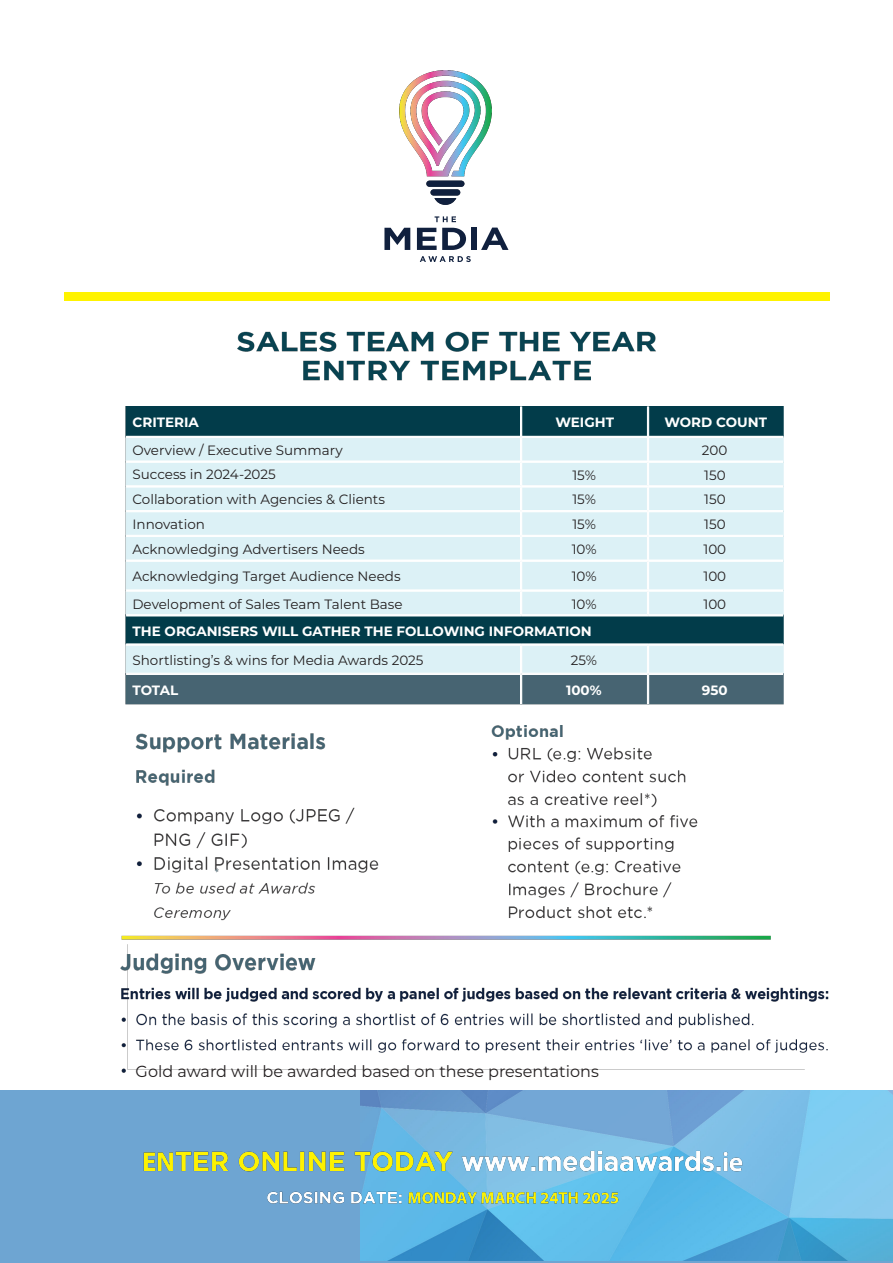
<style>
.page{position:relative;width:893px;height:1263px;background:#fff}
.page>*{position:absolute;margin:0;border:0;box-sizing:border-box;transform-origin:0 0}
.t1{font:16.05px "Montserrat";color:#231f20}
.t2{font:13.5px "Montserrat";color:#231f20}
.t3{font:700 13.5px "Montserrat";color:#fff}
</style>
<div class="page">
<div style="left:64px;top:292px;width:765px;height:9px;background:#fff300"></div>
<img style="left:399px;top:70px;width:92px;height:107px">
<div style="left:426px;top:181px;width:38px;height:6px;background:#10203e;border-radius:3px"></div>
<div style="left:430px;top:189px;width:30px;height:7px;background:#10203e;border-radius:3px"></div>
<svg style="left:434px;top:198px;width:22px;height:7px"></svg>
<svg style="left:435px;top:216px;width:21px;height:6px"></svg>
<svg style="left:384px;top:228px;width:26px;height:22px"></svg>
<svg style="left:417px;top:228px;width:49px;height:22px"></svg>
<div style="left:471px;top:228px;width:6px;height:22px;background:#10203e"></div>
<svg style="left:481px;top:228px;width:27px;height:22px"></svg>
<svg style="left:420px;top:256px;width:51px;height:6px"></svg>
<img style="left:121px;top:936px;width:650px;height:4px">
<img style="left:131px;top:973px;width:673px;height:97px">
<img style="left:121px;top:950px;width:195px;height:23px">
<img style="left:121px;top:986px;width:708px;height:16px">
<img style="left:121px;top:1012px;width:7px;height:15px">
<img style="left:136px;top:1012px;width:623px;height:15px">
<img style="left:121px;top:1037px;width:7px;height:16px">
<img style="left:136px;top:1037px;width:692px;height:16px">
<img style="left:121px;top:1063px;width:10px;height:10px">
<img style="left:237px;top:331px;width:419px;height:50px">
<img style="left:135px;top:733px;width:191px;height:20px">
<img style="left:136px;top:769px;width:79px;height:17px">
<img style="left:154px;top:856px;width:225px;height:16px">
<img style="left:213px;top:866px;width:9px;height:7px">
<img style="left:154px;top:882px;width:161px;height:38px">
<img style="left:136px;top:861px;width:6px;height:6px">
<img style="left:136px;top:813px;width:6px;height:6px">
<img style="left:154px;top:807px;width:201px;height:41px">
<img style="left:491px;top:725px;width:72px;height:15px">
<img style="left:508px;top:815px;width:190px;height:13px">
<img style="left:508px;top:837px;width:173px;height:81px">
<img style="left:492px;top:819px;width:6px;height:5px">
<img style="left:492px;top:752px;width:6px;height:5px">
<img style="left:508px;top:747px;width:178px;height:60px">
<img style="left:126px;top:406px;width:657px;height:299px">
<hr style="left:521px;top:436px;width:127px;height:2px;background:#fff">
<hr style="left:126px;top:486px;width:395px;height:1px;background:#fff">
<hr style="left:521px;top:486px;width:127px;height:1px;background:#fff">
<hr style="left:648px;top:486px;width:135px;height:1px;background:#fff">
<hr style="left:126px;top:615px;width:395px;height:1px;background:#fff">
<hr style="left:521px;top:615px;width:127px;height:1px;background:#fff">
<hr style="left:648px;top:615px;width:135px;height:1px;background:#fff">
<hr style="left:520px;top:406px;width:1px;height:30px;background:#fff">
<hr style="left:521px;top:406px;width:1px;height:30px;background:#fff">
<hr style="left:647px;top:406px;width:1px;height:30px;background:#fff">
<hr style="left:648px;top:406px;width:1px;height:30px;background:#fff">
<hr style="left:126px;top:436px;width:395px;height:1px;background:#fff">
<hr style="left:126px;top:437px;width:395px;height:1px;background:#fff">
<hr style="left:648px;top:436px;width:135px;height:1px;background:#fff">
<hr style="left:648px;top:437px;width:135px;height:1px;background:#fff">
<hr style="left:126px;top:461px;width:395px;height:1px;background:#fff">
<hr style="left:126px;top:462px;width:395px;height:1px;background:#fff">
<hr style="left:522px;top:461px;width:126px;height:1px;background:#fff">
<hr style="left:522px;top:462px;width:126px;height:1px;background:#fff">
<hr style="left:648px;top:461px;width:135px;height:1px;background:#fff">
<hr style="left:648px;top:462px;width:135px;height:1px;background:#fff">
<hr style="left:126px;top:485px;width:395px;height:1px;background:#fff">
<hr style="left:126px;top:487px;width:395px;height:1px;background:#fff">
<hr style="left:522px;top:485px;width:126px;height:1px;background:#fff">
<hr style="left:522px;top:487px;width:126px;height:1px;background:#fff">
<hr style="left:648px;top:485px;width:135px;height:1px;background:#fff">
<hr style="left:648px;top:487px;width:135px;height:1px;background:#fff">
<hr style="left:126px;top:510px;width:395px;height:1px;background:#fff">
<hr style="left:126px;top:511px;width:395px;height:1px;background:#fff">
<hr style="left:522px;top:510px;width:126px;height:1px;background:#fff">
<hr style="left:522px;top:511px;width:126px;height:1px;background:#fff">
<hr style="left:648px;top:510px;width:135px;height:1px;background:#fff">
<hr style="left:648px;top:511px;width:135px;height:1px;background:#fff">
<hr style="left:126px;top:535px;width:395px;height:1px;background:#fff">
<hr style="left:126px;top:536px;width:395px;height:1px;background:#fff">
<hr style="left:522px;top:535px;width:126px;height:1px;background:#fff">
<hr style="left:522px;top:536px;width:126px;height:1px;background:#fff">
<hr style="left:648px;top:535px;width:135px;height:1px;background:#fff">
<hr style="left:648px;top:536px;width:135px;height:1px;background:#fff">
<hr style="left:126px;top:560px;width:395px;height:1px;background:#fff">
<hr style="left:126px;top:561px;width:395px;height:1px;background:#fff">
<hr style="left:522px;top:560px;width:126px;height:1px;background:#fff">
<hr style="left:522px;top:561px;width:126px;height:1px;background:#fff">
<hr style="left:648px;top:560px;width:135px;height:1px;background:#fff">
<hr style="left:648px;top:561px;width:135px;height:1px;background:#fff">
<hr style="left:126px;top:590px;width:395px;height:1px;background:#fff">
<hr style="left:126px;top:591px;width:395px;height:1px;background:#fff">
<hr style="left:522px;top:590px;width:126px;height:1px;background:#fff">
<hr style="left:522px;top:591px;width:126px;height:1px;background:#fff">
<svg style="left:520px;top:438px;width:2px;height:177px"></svg>
<hr style="left:648px;top:590px;width:135px;height:1px;background:#fff">
<hr style="left:648px;top:591px;width:135px;height:1px;background:#fff">
<svg style="left:647px;top:438px;width:2px;height:176px"></svg>
<hr style="left:126px;top:614px;width:395px;height:1px;background:#fff">
<hr style="left:126px;top:616px;width:395px;height:1px;background:#fff">
<hr style="left:522px;top:614px;width:126px;height:1px;background:#fff">
<hr style="left:521px;top:616px;width:127px;height:1px;background:#fff">
<hr style="left:648px;top:614px;width:135px;height:1px;background:#fff">
<hr style="left:648px;top:616px;width:135px;height:1px;background:#fff">
<hr style="left:126px;top:644px;width:395px;height:1px;background:#fff">
<hr style="left:126px;top:645px;width:395px;height:1px;background:#fff">
<hr style="left:521px;top:644px;width:127px;height:1px;background:#fff">
<hr style="left:522px;top:645px;width:126px;height:1px;background:#fff">
<hr style="left:648px;top:644px;width:135px;height:1px;background:#fff">
<hr style="left:648px;top:645px;width:135px;height:1px;background:#fff">
<hr style="left:126px;top:673px;width:395px;height:1px;background:#fff">
<hr style="left:126px;top:674px;width:395px;height:1px;background:#fff">
<hr style="left:522px;top:673px;width:126px;height:1px;background:#fff">
<hr style="left:522px;top:674px;width:126px;height:1px;background:#fff">
<svg style="left:520px;top:645px;width:2px;height:59px"></svg>
<hr style="left:648px;top:673px;width:135px;height:1px;background:#fff">
<hr style="left:648px;top:674px;width:135px;height:1px;background:#fff">
<svg style="left:647px;top:646px;width:2px;height:58px"></svg>
<div style="left:0;top:1091px;width:893px;height:172px;background:#6ea5d2"></div>
<img style="left:361px;top:1091px;width:532px;height:170px">
<img style="left:142px;top:1144px;width:607px;height:34px">
<img style="left:267px;top:1187px;width:355px;height:21px">
<p class="t3" style="left:133px;top:413px;width:68px">CRITERIA</p>
<p class="t3" style="left:555px;top:413px;width:60px">WEIGHT</p>
<p class="t3" style="left:664px;top:413px;width:104px">WORD COUNT</p>
<p class="t2" style="left:133px;top:441px;width:212px">Overview / Executive Summary</p>
<p class="t2" style="left:702px;top:441px;width:27px">200</p>
<p class="t2" style="left:133px;top:465px;width:145px">Success in 2024-2025</p>
<p class="t2" style="left:572px;top:466px;width:25px">15%</p>
<p class="t2" style="left:704px;top:466px;width:23px">150</p>
<p class="t2" style="left:133px;top:490px;width:254px">Collaboration with Agencies &amp; Clients</p>
<p class="t2" style="left:572px;top:490px;width:25px">15%</p>
<p class="t2" style="left:704px;top:490px;width:23px">150</p>
<p class="t2" style="left:133px;top:515px;width:74px">Innovation</p>
<p class="t2" style="left:572px;top:515px;width:25px">15%</p>
<p class="t2" style="left:704px;top:515px;width:23px">150</p>
<p class="t2" style="left:133px;top:540px;width:234px">Acknowledging Advertisers Needs</p>
<p class="t2" style="left:572px;top:540px;width:27px">10%</p>
<p class="t2" style="left:703px;top:540px;width:24px">100</p>
<p class="t2" style="left:133px;top:566px;width:270px">Acknowledging Target Audience Needs</p>
<p class="t2" style="left:572px;top:567px;width:27px">10%</p>
<p class="t2" style="left:703px;top:567px;width:24px">100</p>
<p class="t2" style="left:132px;top:595px;width:272px">Development of Sales Team Talent Base</p>
<p class="t2" style="left:572px;top:595px;width:27px">10%</p>
<p class="t2" style="left:703px;top:595px;width:24px">100</p>
<p class="t3" style="left:132px;top:621px;width:461px">THE ORGANISERS WILL GATHER THE FOLLOWING INFORMATION</p>
<p class="t2" style="left:132px;top:650px;width:293px">Shortlisting’s &amp; wins for Media Awards 2025</p>
<p class="t2" style="left:571px;top:651px;width:28px">25%</p>
<p class="t3" style="left:132px;top:680px;width:47px">TOTAL</p>
<p class="t3" style="left:566px;top:680px;width:37px">100%</p>
<p class="t3" style="left:702px;top:680px;width:27px">950</p>
<p class="t1" style="left:136px;top:1060px;width:465px">Gold award will be awarded based on these presentations</p>
</div>
